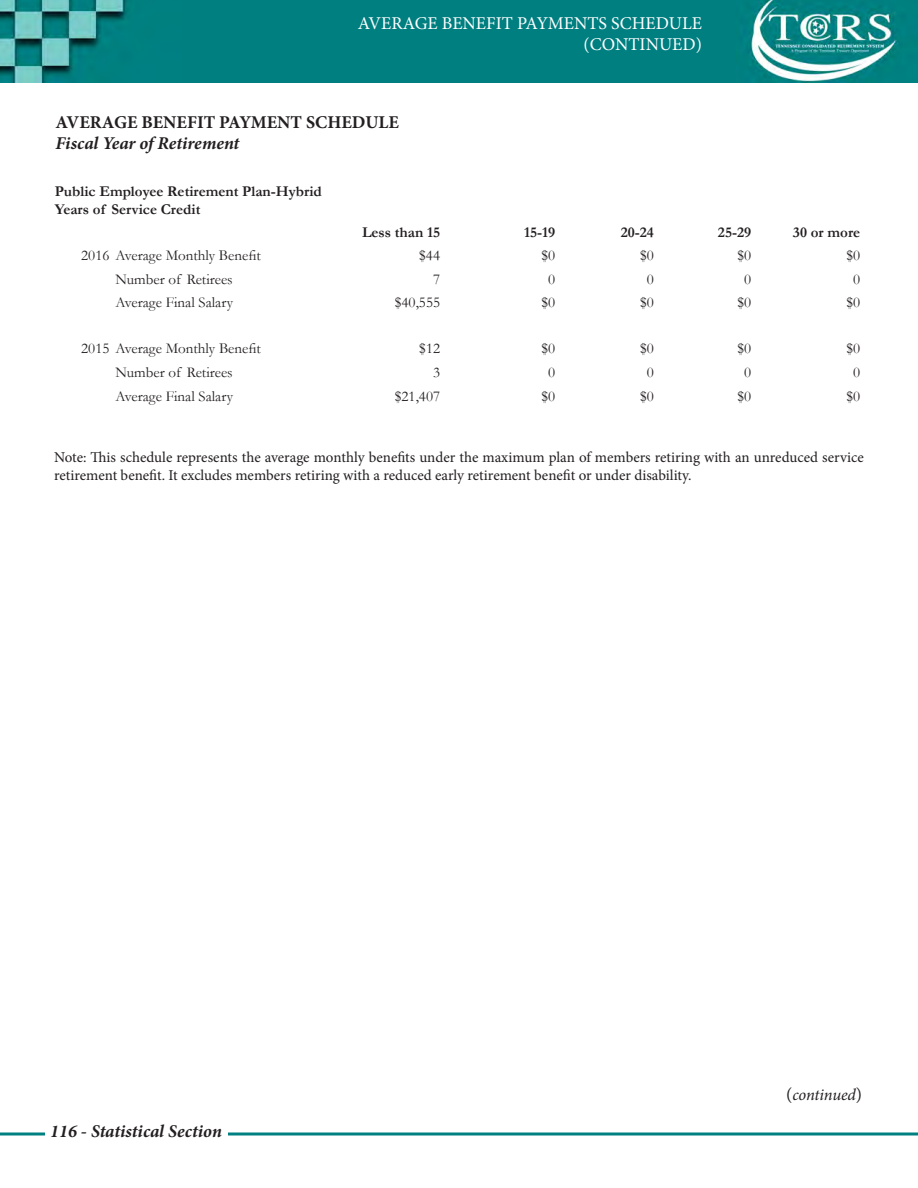
<style>
.page{position:relative;width:918px;height:1188px;background:#fff}
.page>*{position:absolute;margin:0;border:0;box-sizing:border-box;transform-origin:0 0}
.t1{font:italic 700 18px "Minion Pro";color:#231f20}
.t2{font:18px/21.6px "Minion Pro";color:#fff;text-align:right}
.t3{font:700 18px "Minion Pro";color:#231f20}
.t4{font:italic 16.5px "Minion Pro";letter-spacing:-.01em;color:#231f20}
.t5{font:15px/18px "Minion Pro";color:#231f20}
.t6{font:15px "Garamond";color:#231f20}
.t7{font:700 15px "Garamond";color:#231f20}
.s1{font-style:normal;font-size:18px}
</style>
<div class="page">
<svg style="left:0;top:1132px;width:918px;height:4px;fill:#7fbfbf"></svg>
<div style="left:45px;top:1124px;width:182px;height:20px;background:#fff"></div>
<img style="left:0;top:0;width:918px;height:82px">
<p class="t2" style="left:358px;top:12px;width:346px">AVERAGE BENEFIT PAYMENTS SCHEDULE (CONTINUED)</p>
<p class="t3" style="left:56px;top:109px;width:345px">AVERAGE BENEFIT PAYMENT SCHEDULE</p>
<p class="t1" style="left:56px;top:131px;width:185px">Fiscal Year of Retirement</p>
<p class="t7" style="left:55px;top:181px;width:269px">Public Employee Retirement Plan-Hybrid</p>
<p class="t7" style="left:55px;top:199px;width:147px">Years of Service Credit</p>
<p class="t7" style="left:362px;top:222px;width:79px">Less than 15</p>
<p class="t7" style="left:524px;top:222px;width:32px">15-19</p>
<p class="t7" style="left:621px;top:222px;width:35px">20-24</p>
<p class="t7" style="left:718px;top:222px;width:35px">25-29</p>
<p class="t7" style="left:793px;top:222px;width:69px">30 or more</p>
<p class="t6" style="left:81px;top:245px;width:181px">2016 Average Monthly Benefit</p>
<p class="t6" style="left:419px;top:245px;width:22px">$44</p>
<p class="t6" style="left:541px;top:245px;width:15px">$0</p>
<p class="t6" style="left:640px;top:245px;width:15px">$0</p>
<p class="t6" style="left:737px;top:245px;width:15px">$0</p>
<p class="t6" style="left:847px;top:245px;width:15px">$0</p>
<p class="t6" style="left:115px;top:269px;width:119px">Number of Retirees</p>
<p class="t6" style="left:433px;top:269px;width:9px">7</p>
<p class="t6" style="left:548px;top:269px;width:9px">0</p>
<p class="t6" style="left:647px;top:269px;width:9px">0</p>
<p class="t6" style="left:744px;top:269px;width:9px">0</p>
<p class="t6" style="left:853px;top:269px;width:9px">0</p>
<p class="t6" style="left:115px;top:293px;width:119px">Average Final Salary</p>
<p class="t6" style="left:395px;top:293px;width:47px">$40,555</p>
<p class="t6" style="left:541px;top:293px;width:15px">$0</p>
<p class="t6" style="left:640px;top:293px;width:15px">$0</p>
<p class="t6" style="left:737px;top:293px;width:15px">$0</p>
<p class="t6" style="left:847px;top:293px;width:15px">$0</p>
<p class="t6" style="left:81px;top:338px;width:181px">2015 Average Monthly Benefit</p>
<p class="t6" style="left:419px;top:338px;width:22px">$12</p>
<p class="t6" style="left:541px;top:338px;width:15px">$0</p>
<p class="t6" style="left:640px;top:338px;width:15px">$0</p>
<p class="t6" style="left:737px;top:338px;width:15px">$0</p>
<p class="t6" style="left:847px;top:338px;width:15px">$0</p>
<p class="t6" style="left:115px;top:362px;width:119px">Number of Retirees</p>
<p class="t6" style="left:433px;top:362px;width:9px">3</p>
<p class="t6" style="left:548px;top:362px;width:9px">0</p>
<p class="t6" style="left:647px;top:362px;width:9px">0</p>
<p class="t6" style="left:744px;top:362px;width:9px">0</p>
<p class="t6" style="left:853px;top:362px;width:9px">0</p>
<p class="t6" style="left:115px;top:386px;width:119px">Average Final Salary</p>
<p class="t6" style="left:395px;top:386px;width:47px">$21,407</p>
<p class="t6" style="left:541px;top:386px;width:15px">$0</p>
<p class="t6" style="left:640px;top:386px;width:15px">$0</p>
<p class="t6" style="left:737px;top:386px;width:15px">$0</p>
<p class="t6" style="left:847px;top:386px;width:15px">$0</p>
<p class="t5" style="left:54px;top:449px;width:811px">Note: This schedule represents the average monthly benefits under the maximum plan of members retiring with an unreduced service retirement benefit. It excludes members retiring with a reduced early retirement benefit or under disability.</p>
<p class="t1" style="left:50px;top:1119px;width:173px">116 - Statistical Section</p>
<p class="t4" style="left:786px;top:1083px;width:77px"><span class="s1">(</span>continued<span class="s1">)</span></p>
</div>
